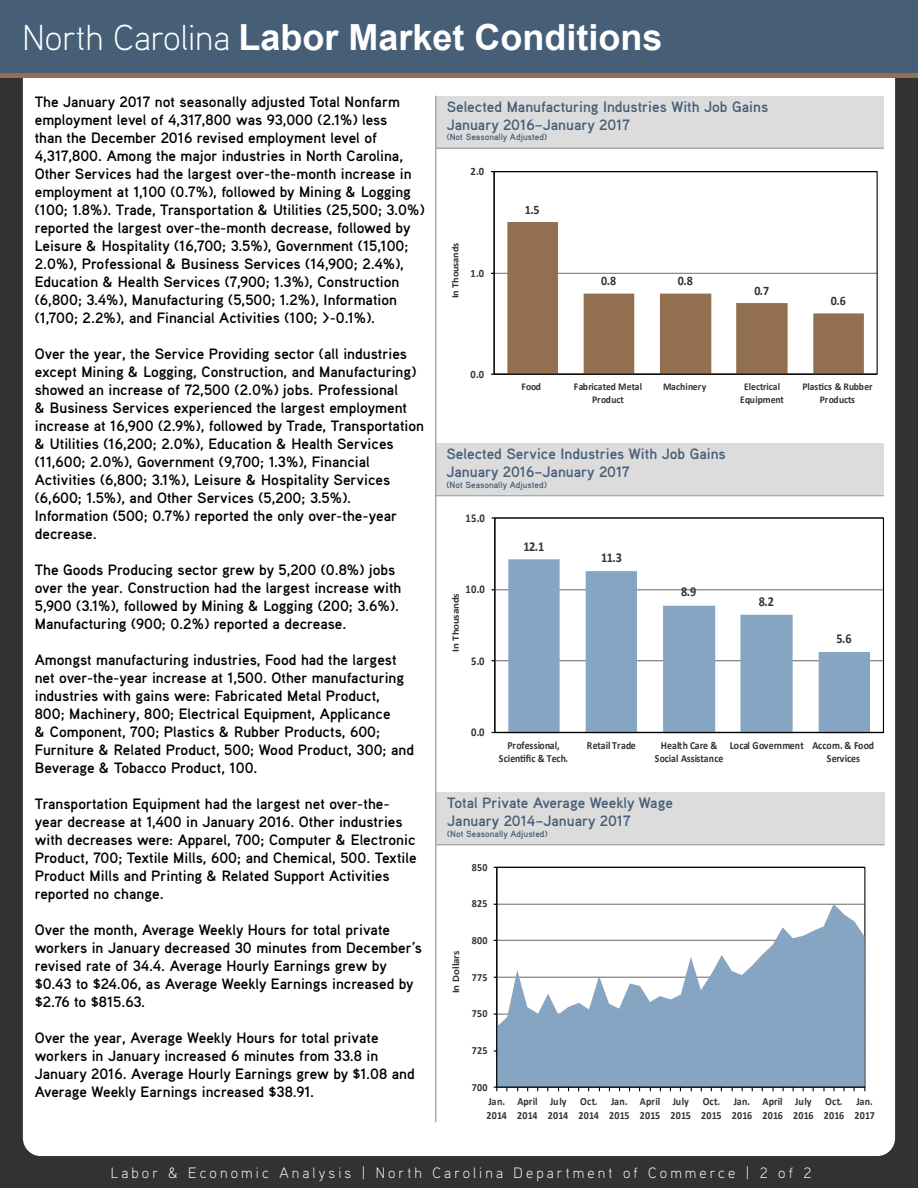
<style>
.page{position:relative;width:918px;height:1188px;background:#323232}
.page>*{position:absolute;margin:0;border:0;box-sizing:border-box;transform-origin:0 0}
.t1{font:700 36px "Arial";color:#fff}
.t2{font:700 15px/18px "Aaux Pro OT";color:#000}
.t3{font:700 15px/18px "Aaux Pro OT";color:#465f77}
.t4{font:300 15px "Aaux Pro OT";letter-spacing:.21em;color:#fff}
.t5{font:700 13.65px "Calibri";color:#333;scale:.9 1}
.t6{font:700 12.9px "Calibri";color:#333;scale:.93 1}
.t7{font:700 11.85px "Calibri";color:#333;scale:.9 1}
.t8{font:700 11.25px "Calibri";color:#333;scale:.93 1}
.t9{font:700 10.95px/13.6px "Calibri";letter-spacing:.01em;color:#333;scale:.92 1}
.t10{font:700 10.95px/13.4px "Calibri";letter-spacing:.01em;color:#333;text-align:center;scale:.9 1}
.t11{font:700 10.35px/12.6px "Calibri";color:#333;text-align:center;scale:.93 1}
.t12{font:700 10.05px "Calibri";letter-spacing:-.015em;color:#333;scale:1.09 1}
.t13{font:700 9.75px "Calibri";letter-spacing:-.035em;color:#333;scale:1.12 1}
.t14{font:700 9.6px "Calibri";letter-spacing:-.035em;color:#333;scale:1.07 1}
.t15{font:700 9px "Aaux Pro OT";color:#465f77}
.s1{font-family:"Aaux Pro OT";font-weight:300}
</style>
<div class="page">
<div style="left:23px;top:43px;width:872px;height:1113px;background:#fff;border-radius:18px"></div>
<div style="left:0;top:0;width:918px;height:75px;background:#465f77"></div>
<hr style="left:0;top:73px;width:918px;height:4px;background:#916f4f">
<div style="left:436px;top:96px;width:448px;height:52px;background:#dcdcdc"></div>
<hr style="left:436px;top:495px;width:448px;height:1px;background:#aaa">
<div style="left:436px;top:443px;width:448px;height:52px;background:#dcdcdc"></div>
<hr style="left:436px;top:148px;width:448px;height:1px;background:#aaa">
<hr style="left:436px;top:844px;width:449px;height:1px;background:#aaa">
<div style="left:436px;top:792px;width:449px;height:52px;background:#dcdcdc"></div>
<svg style="left:497px;top:904px;width:368px;height:183px;fill:#86a5c3"></svg>
<hr style="left:496px;top:867px;width:1px;height:220px;background:#000">
<hr style="left:497px;top:1087px;width:368px;height:1px;background:#000">
<hr style="left:435px;top:96px;width:1px;height:1026px;background:#aaa">
<hr style="left:494px;top:273px;width:383px;height:1px;background:#7f7f7f">
<svg style="left:507px;top:222px;width:357px;height:152px"></svg>
<hr style="left:494px;top:172px;width:1px;height:202px;background:#000">
<hr style="left:494px;top:374px;width:383px;height:1px;background:#000">
<hr style="left:495px;top:589px;width:388px;height:1px;background:#7f7f7f">
<hr style="left:495px;top:660px;width:388px;height:1px;background:#7f7f7f">
<svg style="left:508px;top:559px;width:362px;height:173px;fill:#86a5c3"></svg>
<hr style="left:494px;top:518px;width:1px;height:214px;background:#000">
<hr style="left:495px;top:732px;width:388px;height:1px;background:#000">
<h1 class="t1" style="left:22px;top:13px;width:641px"><span class="s1">North Carolina</span> Labor Market Conditions</h1>
<p class="t2" style="left:35px;top:93px;width:391px">The January 2017 not seasonally adjusted Total Nonfarm employment level of 4,317,800 was 93,000 (2.1%) less<br>than the December 2016 revised employment level of 4,317,800. Among the major industries in North Carolina, Other Services had the largest over-the-month increase in employment at 1,100 (0.7%), followed by Mining &amp; Logging (100; 1.8%). Trade, Transportation &amp; Utilities (25,500; 3.0%) reported the largest over-the-month decrease, followed by Leisure &amp; Hospitality (16,700; 3.5%), Government (15,100; 2.0%), Professional &amp; Business Services (14,900; 2.4%), Education &amp; Health Services (7,900; 1.3%), Construction (6,800; 3.4%), Manufacturing (5,500; 1.2%), Information (1,700; 2.2%), and Financial Activities (100; &gt;-0.1%).</p>
<p class="t2" style="left:35px;top:345px;width:391px">Over the year, the Service Providing sector (all industries except Mining &amp; Logging, Construction, and Manufacturing) showed an increase of 72,500 (2.0%) jobs. Professional<br>&amp; Business Services experienced the largest employment increase at 16,900 (2.9%), followed by Trade, Transportation &amp; Utilities (16,200; 2.0%), Education &amp; Health Services (11,600; 2.0%), Government (9,700; 1.3%), Financial Activities (6,800; 3.1%), Leisure &amp; Hospitality Services (6,600; 1.5%), and Other Services (5,200; 3.5%).<br>Information (500; 0.7%) reported the only over-the-year decrease.</p>
<p class="t2" style="left:35px;top:561px;width:368px">The Goods Producing sector grew by 5,200 (0.8%) jobs over the year. Construction had the largest increase with 5,900 (3.1%), followed by Mining &amp; Logging (200; 3.6%).<br>Manufacturing (900; 0.2%) reported a decrease.</p>
<p class="t2" style="left:35px;top:651px;width:381px">Amongst manufacturing industries, Food had the largest net over-the-year increase at 1,500. Other manufacturing industries with gains were: Fabricated Metal Product,<br>800; Machinery, 800; Electrical Equipment, Applicance<br>&amp; Component, 700; Plastics &amp; Rubber Products, 600; Furniture &amp; Related Product, 500; Wood Product, 300; and Beverage &amp; Tobacco Product, 100.</p>
<p class="t2" style="left:35px;top:795px;width:383px">Transportation Equipment had the largest net over-the&shy;year decrease at 1,400 in January 2016. Other industries with decreases were: Apparel, 700; Computer &amp; Electronic Product, 700; Textile Mills, 600; and Chemical, 500. Textile Product Mills and Printing &amp; Related Support Activities reported no change.</p>
<p class="t2" style="left:35px;top:921px;width:389px">Over the month, Average Weekly Hours for total private workers in January decreased 30 minutes from December’s revised rate of 34.4. Average Hourly Earnings grew by $0.43 to $24.06, as Average Weekly Earnings increased by $2.76 to $815.63.</p>
<p class="t2" style="left:35px;top:1029px;width:381px">Over the year, Average Weekly Hours for total private workers in January increased 6 minutes from 33.8 in January 2016. Average Hourly Earnings grew by $1.08 and Average Weekly Earnings increased $38.91.</p>
<p class="t3" style="left:447px;top:97px;width:323px">Selected Manufacturing Industries With Job Gains<br>January 2016–January 2017</p>
<p class="t15" style="left:447px;top:132px;width:102px">(Not Seasonally Adjusted)</p>
<p class="t8" style="left:471px;top:164px;width:16px">2.0</p>
<p class="t14" style="left:449px;top:298px;width:53px;rotate:-90deg">In Thousands</p>
<p class="t8" style="left:471px;top:266px;width:16px">1.0</p>
<p class="t8" style="left:471px;top:367px;width:16px">0.0</p>
<p class="t6" style="left:525px;top:201px;width:18px">1.5</p>
<p class="t6" style="left:601px;top:272px;width:18px">0.8</p>
<p class="t6" style="left:678px;top:272px;width:18px">0.8</p>
<p class="t6" style="left:754px;top:282px;width:18px">0.7</p>
<p class="t6" style="left:831px;top:293px;width:18px">0.6</p>
<p class="t11" style="left:521px;top:381px;width:23px">Food</p>
<p class="t11" style="left:574px;top:381px;width:75px">Fabricated Metal<br>Product</p>
<p class="t11" style="left:663px;top:381px;width:48px">Machinery</p>
<p class="t11" style="left:740px;top:381px;width:48px">Electrical<br>Equipment</p>
<p class="t11" style="left:803px;top:381px;width:77px">Plastics &amp; Rubber<br>Products</p>
<p class="t3" style="left:446px;top:444px;width:281px">Selected Service Industries With Job Gains<br>January 2016–January 2017</p>
<p class="t15" style="left:446px;top:479px;width:102px">(Not Seasonally Adjusted)</p>
<p class="t7" style="left:466px;top:511px;width:23px">15.0</p>
<p class="t7" style="left:466px;top:582px;width:23px">10.0</p>
<p class="t13" style="left:449px;top:652px;width:53px;rotate:-90deg">In Thousands</p>
<p class="t7" style="left:471px;top:653px;width:17px">5.0</p>
<p class="t5" style="left:523px;top:537px;width:25px">12.1</p>
<p class="t5" style="left:601px;top:549px;width:25px">11.3</p>
<p class="t5" style="left:681px;top:583px;width:18px">8.9</p>
<p class="t5" style="left:759px;top:593px;width:18px">8.2</p>
<p class="t5" style="left:837px;top:630px;width:18px">5.6</p>
<p class="t7" style="left:471px;top:724px;width:17px">0.0</p>
<p class="t10" style="left:499px;top:739px;width:78px">Professional,<br>Scientific &amp; Tech.</p>
<p class="t10" style="left:587px;top:739px;width:56px">Retail Trade</p>
<p class="t10" style="left:655px;top:739px;width:78px">Health Care &amp;<br>Social Assistance</p>
<p class="t10" style="left:827px;top:739px;width:54px;text-align:left;text-indent:-97px">Local Government Accom. &amp; Food<br>Services</p>
<p class="t3" style="left:447px;top:793px;width:227px">Total Private Average Weekly Wage<br>January 2014–January 2017</p>
<p class="t15" style="left:447px;top:828px;width:102px">(Not Seasonally Adjusted)</p>
<p class="t9" style="left:472px;top:860px;width:19px">850</p>
<p class="t9" style="left:472px;top:897px;width:19px">825</p>
<p class="t12" style="left:449px;top:993px;width:41px;rotate:-90deg">In Dollars</p>
<p class="t9" style="left:472px;top:934px;width:19px">800</p>
<p class="t9" style="left:472px;top:970px;width:19px">775</p>
<p class="t9" style="left:472px;top:1007px;width:19px">750</p>
<p class="t9" style="left:472px;top:1044px;width:19px">725</p>
<p class="t9" style="left:472px;top:1080px;width:19px">700</p>
<p class="t9" style="left:487px;top:1095px;width:24px">Jan.<br>2014</p>
<p class="t9" style="left:517px;top:1095px;width:24px">April<br>2014</p>
<p class="t9" style="left:548px;top:1095px;width:24px">July<br>2014</p>
<p class="t9" style="left:578px;top:1095px;width:24px">Oct.<br>2014</p>
<p class="t9" style="left:609px;top:1095px;width:24px">Jan.<br>2015</p>
<p class="t9" style="left:640px;top:1095px;width:24px">April<br>2015</p>
<p class="t9" style="left:670px;top:1095px;width:24px">July<br>2015</p>
<p class="t9" style="left:701px;top:1095px;width:24px">Oct.<br>2015</p>
<p class="t9" style="left:732px;top:1095px;width:24px">Jan.<br>2016</p>
<p class="t9" style="left:762px;top:1095px;width:24px">April<br>2016</p>
<p class="t9" style="left:793px;top:1095px;width:24px">July<br>2016</p>
<p class="t9" style="left:824px;top:1095px;width:24px">Oct.<br>2016</p>
<p class="t9" style="left:854px;top:1095px;width:24px">Jan.<br>2017</p>
<p class="t4" style="left:111px;top:1163px;width:702px">Labor &amp; Economic Analysis | North Carolina Department of Commerce | 2 of 2</p>
</div>
